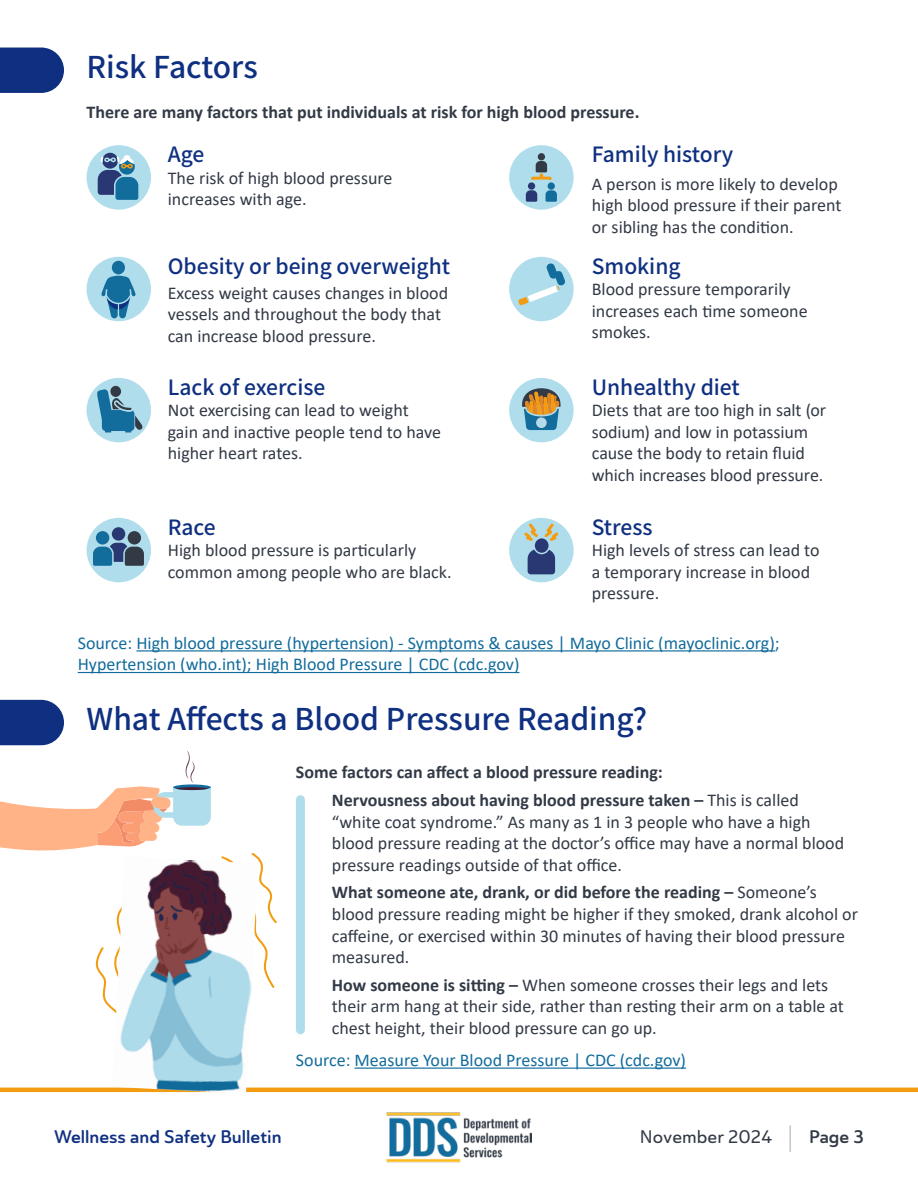
<style>
.page{position:relative;width:918px;height:1188px;background:#fff}
.page>*{position:absolute;margin:0;border:0;box-sizing:border-box;transform-origin:0 0}
.t1{font:500 30px "Noto Sans CJ Kkr";color:#0f3081}
.basic_copy{font:500 21px "Noto Sans CJ Kkr";color:#0f3081}
.basic_copy-2{font:18px/21.6px "Calibri";color:#323a46}
.source{font:18px/21.6px "Calibri";color:#126c9c}
.Copy_BOLD_12pt{font:700 18px "Calibri";color:#323a46}
.t2{font:18px "Ainslie Sans Nor Dem";color:#0f3081}
.t3{font:18px "Ainslie Sans Nor Med";color:#323a46}
.t4{font:18px "Ainslie Sans Nor Dem";color:#323a46}
.s1{font-weight:700}
</style>
<div class="page">
<hr style="left:789px;top:1126px;width:2px;height:26px;background:#323a46">
<img style="left:387px;top:1112px;width:144px;height:50px">
<svg style="left:96px;top:947px;width:16px;height:63px"></svg>
<svg style="left:251px;top:853px;width:26px;height:135px"></svg>
<svg style="left:0;top:48px;width:64px;height:45px;background:#213f8a"></svg>
<div style="left:87px;top:145px;width:64px;height:65px;background:#b0ddec;border-radius:50%"></div>
<svg style="left:102px;top:153px;width:16px;height:16px"></svg>
<svg style="left:98px;top:155px;width:43px;height:47px"></svg>
<div style="left:509px;top:257px;width:65px;height:64px;background:#b0ddec;border-radius:50%"></div>
<svg style="left:515px;top:263px;width:51px;height:43px"></svg>
<div style="left:509px;top:378px;width:65px;height:64px;background:#b0ddec;border-radius:50%"></div>
<svg style="left:519px;top:388px;width:45px;height:47px"></svg>
<div style="left:509px;top:518px;width:65px;height:64px;background:#b0ddec;border-radius:50%"></div>
<svg style="left:528px;top:549px;width:27px;height:25px"></svg>
<div style="left:534px;top:538px;width:15px;height:16px;background:#293773;border-radius:50%"></div>
<div style="left:533px;top:537px;width:17px;height:17px;border:2px solid #b0ddec;border-radius:50%"></div>
<svg style="left:523px;top:521px;width:38px;height:22px"></svg>
<div style="left:87px;top:257px;width:64px;height:64px;background:#b0ddec;border-radius:50%"></div>
<div style="left:112px;top:261px;width:13px;height:13px;background:#126c9c;border-radius:50%"></div>
<svg style="left:100px;top:273px;width:38px;height:45px"></svg>
<div style="left:87px;top:378px;width:64px;height:64px;background:#b0ddec;border-radius:50%"></div>
<div style="left:110px;top:386px;width:11px;height:11px;background:#323a46;border-radius:50%"></div>
<svg style="left:97px;top:389px;width:46px;height:43px"></svg>
<div style="left:509px;top:145px;width:65px;height:65px;background:#b0ddec;border-radius:50%"></div>
<div style="left:538px;top:153px;width:7px;height:7px;background:#323a46;border-radius:50%"></div>
<svg style="left:531px;top:161px;width:21px;height:19px"></svg>
<div style="left:548px;top:182px;width:7px;height:8px;background:#126c9c;border-radius:50%"></div>
<svg style="left:546px;top:190px;width:11px;height:12px"></svg>
<div style="left:528px;top:182px;width:7px;height:8px;background:#293773;border-radius:50%"></div>
<svg style="left:526px;top:190px;width:11px;height:12px"></svg>
<div style="left:87px;top:518px;width:64px;height:64px;background:#b0ddec;border-radius:50%"></div>
<div style="left:112px;top:527px;width:13px;height:14px;background:#293773;border-radius:50%"></div>
<div style="left:96px;top:531px;width:13px;height:14px;background:#126c9c;border-radius:50%"></div>
<div style="left:128px;top:531px;width:13px;height:14px;background:#323a46;border-radius:50%"></div>
<svg style="left:91px;top:540px;width:55px;height:28px"></svg>
<hr style="left:136px;top:650px;width:639px;height:2px;background:#126c9c">
<hr style="left:78px;top:672px;width:441px;height:1px;background:#126c9c">
<hr style="left:355px;top:1068px;width:331px;height:1px;background:#126c9c">
<svg style="left:0;top:700px;width:64px;height:45px;background:#203f8a"></svg>
<div style="left:296px;top:800px;width:9px;height:230px;background:#b0ddec"></div>
<svg style="left:0;top:751px;width:211px;height:100px"></svg>
<hr style="left:0;top:1088px;width:918px;height:4px;background:#f39c11">
<img style="left:112px;top:856px;width:146px;height:237px">
<h3 class="t1" style="left:87px;top:50px;width:173px">Risk Factors</h3>
<p class="Copy_BOLD_12pt" style="left:87px;top:99px;width:554px">There are many factors that put individuals at risk for high blood pressure.</p>
<p class="basic_copy" style="left:168px;top:142px;width:38px">Age</p>
<p class="basic_copy-2" style="left:168px;top:166px;width:226px">The risk of high blood pressure increases with age.</p>
<p class="basic_copy" style="left:592px;top:142px;width:143px">Family history</p>
<p class="basic_copy-2" style="left:592px;top:172px;width:251px">A person is more likely to develop high blood pressure if their parent or sibling has the condition.</p>
<p class="basic_copy" style="left:592px;top:254px;width:90px">Smoking</p>
<p class="basic_copy-2" style="left:592px;top:278px;width:217px">Blood pressure temporarily increases each time someone smokes.</p>
<p class="basic_copy" style="left:592px;top:375px;width:150px">Unhealthy diet</p>
<p class="basic_copy-2" style="left:592px;top:399px;width:236px">Diets that are too high in salt (or sodium) and low in potassium cause the body to retain fluid which increases blood pressure.</p>
<p class="basic_copy" style="left:592px;top:515px;width:62px">Stress</p>
<p class="basic_copy-2" style="left:592px;top:539px;width:229px">High levels of stress can lead to a temporary increase in blood pressure.</p>
<p class="source" style="left:78px;top:632px;width:703px">Source: High blood pressure (hypertension) - Symptoms &amp; causes | Mayo Clinic (mayoclinic.org);<br>Hypertension (who.int); High Blood Pressure | CDC (cdc.gov)</p>
<h3 class="t1" style="left:87px;top:703px;width:562px">What Affects a Blood Pressure Reading?</h3>
<p class="Copy_BOLD_12pt" style="left:296px;top:760px;width:368px">Some factors can affect a blood pressure reading:</p>
<p class="basic_copy-2" style="left:332px;top:789px;width:514px"><span class="s1">Nervousness about having blood pressure taken –</span> This is called “white coat syndrome.” As many as 1 in 3 people who have a high blood pressure reading at the doctor’s office may have a normal blood pressure readings outside of that office.</p>
<p class="basic_copy-2" style="left:332px;top:881px;width:528px"><span class="s1">What someone ate, drank, or did before the reading –</span> Someone’s blood pressure reading might be higher if they smoked, drank alcohol or caffeine, or exercised within 30 minutes of having their blood pressure measured.</p>
<p class="basic_copy-2" style="left:332px;top:974px;width:514px"><span class="s1">How someone is sitting –</span> When someone crosses their legs and lets their arm hang at their side, rather than resting their arm on a table at chest height, their blood pressure can go up.</p>
<p class="source" style="left:296px;top:1049px;width:392px">Source: Measure Your Blood Pressure | CDC (cdc.gov)</p>
<p class="basic_copy" style="left:168px;top:254px;width:284px">Obesity or being overweight</p>
<p class="basic_copy-2" style="left:168px;top:282px;width:282px">Excess weight causes changes in blood vessels and throughout the body that can increase blood pressure.</p>
<p class="basic_copy" style="left:168px;top:375px;width:159px">Lack of exercise</p>
<p class="basic_copy-2" style="left:168px;top:399px;width:275px">Not exercising can lead to weight gain and inactive people tend to have higher heart rates.</p>
<p class="basic_copy" style="left:168px;top:515px;width:49px">Race</p>
<p class="basic_copy-2" style="left:168px;top:539px;width:285px">High blood pressure is particularly common among people who are black.</p>
<p class="t2" style="left:54px;top:1126px;width:229px">Wellness and Safety Bulletin</p>
<p class="t3" style="left:640px;top:1126px;width:134px">November 2024</p>
<p class="t4" style="left:809px;top:1126px;width:56px">Page 3</p>
</div>
